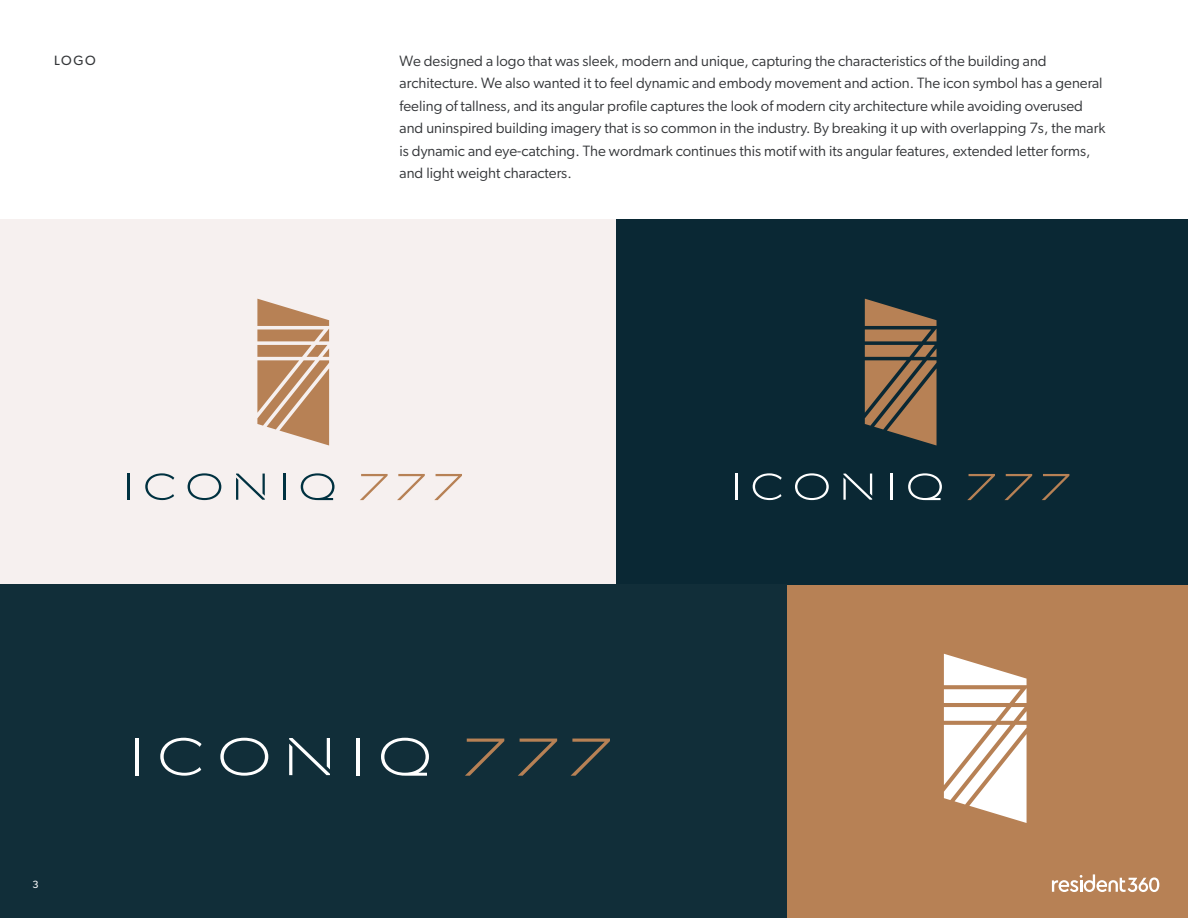
<style>
.page{position:relative;width:1188px;height:918px;background:#fff}
.page>*{position:absolute;margin:0;border:0;box-sizing:border-box;transform-origin:0 0}
.Body_Copy{font:15px/22.5px "Gibson";color:#343639}
.t1{font:13.5px "Gibson";color:#343639}
.t2{font:10.5px "Gibson";color:#fff}
</style>
<div class="page">
<div style="left:0;top:219px;width:617px;height:365px;background:#f6f0ef"></div>
<div style="left:786px;top:584px;width:402px;height:334px;background:#b78155"></div>
<div style="left:617px;top:219px;width:571px;height:365px;background:#0a2834"></div>
<div style="left:0;top:584px;width:786px;height:334px;background:#112e39"></div>
<svg style="left:257px;top:299px;width:72px;height:147px"></svg>
<svg style="left:360px;top:474px;width:28px;height:26px"></svg>
<svg style="left:397px;top:474px;width:28px;height:26px"></svg>
<svg style="left:434px;top:474px;width:28px;height:26px"></svg>
<hr style="left:128px;top:474px;width:2px;height:26px;background:#003140">
<hr style="left:283px;top:474px;width:2px;height:26px;background:#003140">
<svg style="left:145px;top:473px;width:29px;height:27px"></svg>
<svg style="left:188px;top:473px;width:33px;height:27px"></svg>
<svg style="left:236px;top:474px;width:29px;height:26px"></svg>
<svg style="left:301px;top:473px;width:34px;height:27px"></svg>
<svg style="left:865px;top:299px;width:72px;height:147px"></svg>
<svg style="left:967px;top:474px;width:28px;height:26px"></svg>
<svg style="left:1004px;top:474px;width:28px;height:26px"></svg>
<svg style="left:1042px;top:474px;width:27px;height:26px"></svg>
<hr style="left:735px;top:474px;width:2px;height:26px;background:#fff">
<hr style="left:890px;top:474px;width:3px;height:26px;background:#fff">
<svg style="left:753px;top:473px;width:29px;height:27px"></svg>
<svg style="left:795px;top:473px;width:34px;height:27px"></svg>
<svg style="left:843px;top:474px;width:29px;height:26px"></svg>
<svg style="left:908px;top:473px;width:34px;height:27px"></svg>
<svg style="left:465px;top:739px;width:39px;height:37px"></svg>
<svg style="left:518px;top:739px;width:39px;height:37px"></svg>
<svg style="left:571px;top:739px;width:39px;height:37px"></svg>
<hr style="left:135px;top:738px;width:4px;height:37px;background:#fff">
<hr style="left:356px;top:738px;width:3px;height:37px;background:#fff">
<svg style="left:160px;top:738px;width:42px;height:38px"></svg>
<svg style="left:220px;top:738px;width:48px;height:38px"></svg>
<svg style="left:289px;top:738px;width:41px;height:37px"></svg>
<svg style="left:381px;top:738px;width:48px;height:38px"></svg>
<svg style="left:944px;top:654px;width:83px;height:169px"></svg>
<svg style="left:1052px;top:874px;width:107px;height:18px"></svg>
<p class="t1" style="left:54px;top:52px;width:43px">LOGO</p>
<p class="Body_Copy" style="left:400px;top:49px;width:707px">We designed a logo that was sleek, modern and unique, capturing the characteristics of the building and architecture. We also wanted it to feel dynamic and embody movement and action. The icon symbol has a general feeling of tallness, and its angular profile captures the look of modern city architecture while avoiding overused and uninspired building imagery that is so common in the industry. By breaking it up with overlapping 7s, the mark is dynamic and eye-catching. The wordmark continues this motif with its angular features, extended letter forms, and light weight characters.</p>
<p class="t2" style="left:32px;top:878px;width:8px">3</p>
</div>
